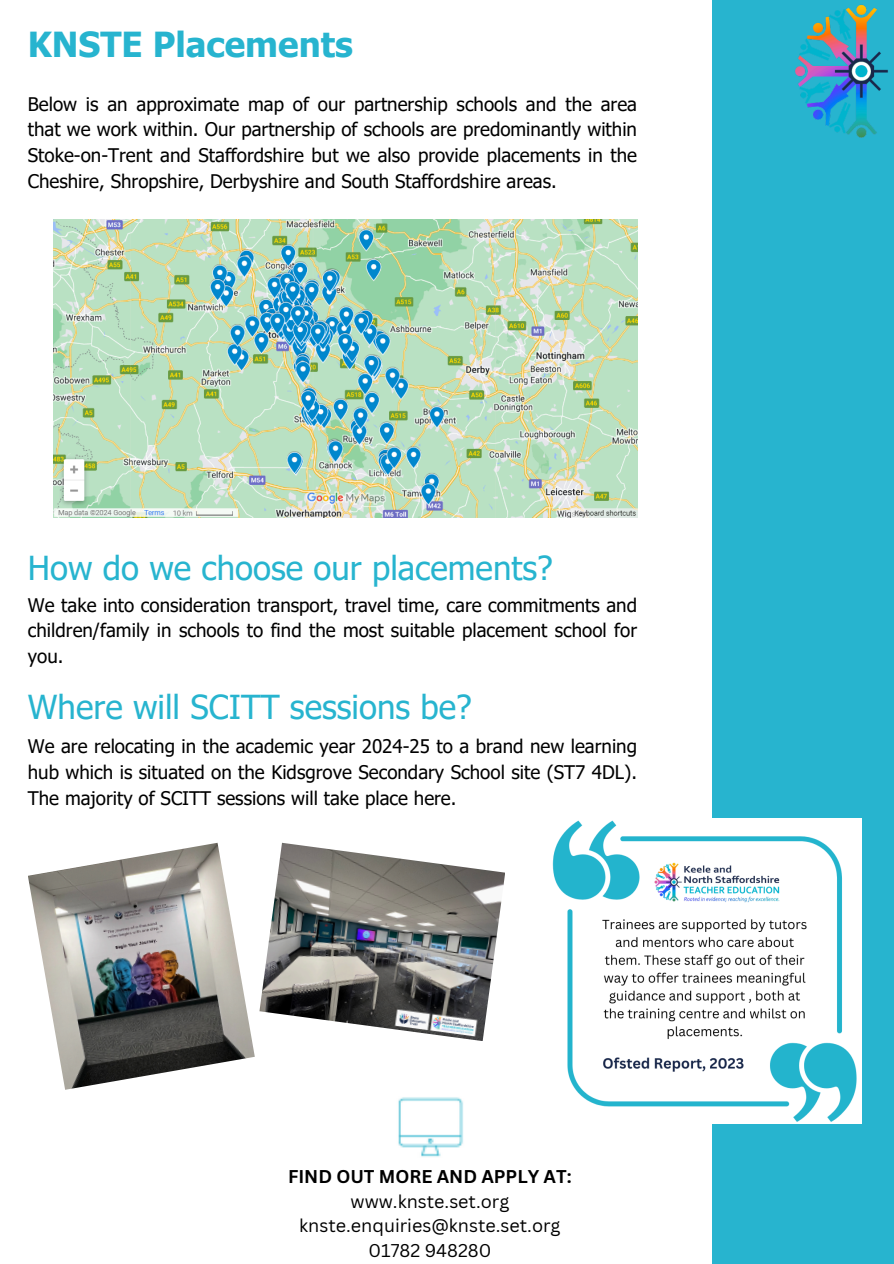
<style>
.page{position:relative;width:894px;height:1264px;background:#fff}
.page>*{position:absolute;margin:0;border:0;box-sizing:border-box;transform-origin:0 0}
.t1{font:700 34.5px "Tahoma";color:#27b4cf}
.t2{font:33px "Tahoma";color:#27b4cf}
.t3{font:18.75px/25.8px "Tahoma";color:#000;text-align:justify}
.t4{font:18px "Canva Sans";color:#000}
.t5{font:700 18px "Canva Sans";color:#000}
</style>
<div class="page">
<img style="left:53px;top:219px;width:584px;height:298px">
<img style="left:398px;top:1097px;width:65px;height:60px">
<div style="left:712px;top:0;width:181px;height:1263px;background:#27b4cf"></div>
<img style="left:552px;top:818px;width:309px;height:305px">
<img style="left:259px;top:842px;width:246px;height:199px">
<img style="left:28px;top:842px;width:227px;height:247px">
<img style="left:795px;top:4px;width:93px;height:134px">
<h2 class="t1" style="left:28px;top:23px;width:326px">KNSTE Placements</h2>
<p class="t3" style="left:28px;top:90px;width:610px">Below is an approximate map of our partnership schools and the area that we work within. Our partnership of schools are predominantly within Stoke-on-Trent and Staffordshire but we also provide placements in the Cheshire, Shropshire, Derbyshire and South Staffordshire areas.</p>
<p class="t2" style="left:28px;top:547px;width:526px">How do we choose our placements?</p>
<p class="t3" style="left:28px;top:591px;width:610px">We take into consideration transport, travel time, care commitments and children/family in schools to find the most suitable placement school for you.</p>
<p class="t2" style="left:28px;top:686px;width:445px">Where will SCITT sessions be?</p>
<p class="t3" style="left:28px;top:732px;width:610px">We are relocating in the academic year 2024-25 to a brand new learning hub which is situated on the Kidsgrove Secondary School site (ST7 4DL).<br>The majority of SCITT sessions will take place here.</p>
<p class="t5" style="left:288px;top:1163px;width:285px">FIND OUT MORE AND APPLY AT:</p>
<p class="t4" style="left:350px;top:1188px;width:160px">www.knste.set.org</p>
<p class="t4" style="left:299px;top:1213px;width:263px">knste.enquiries@knste.set.org</p>
<p class="t4" style="left:368px;top:1237px;width:124px">01782 948280</p>
</div>
